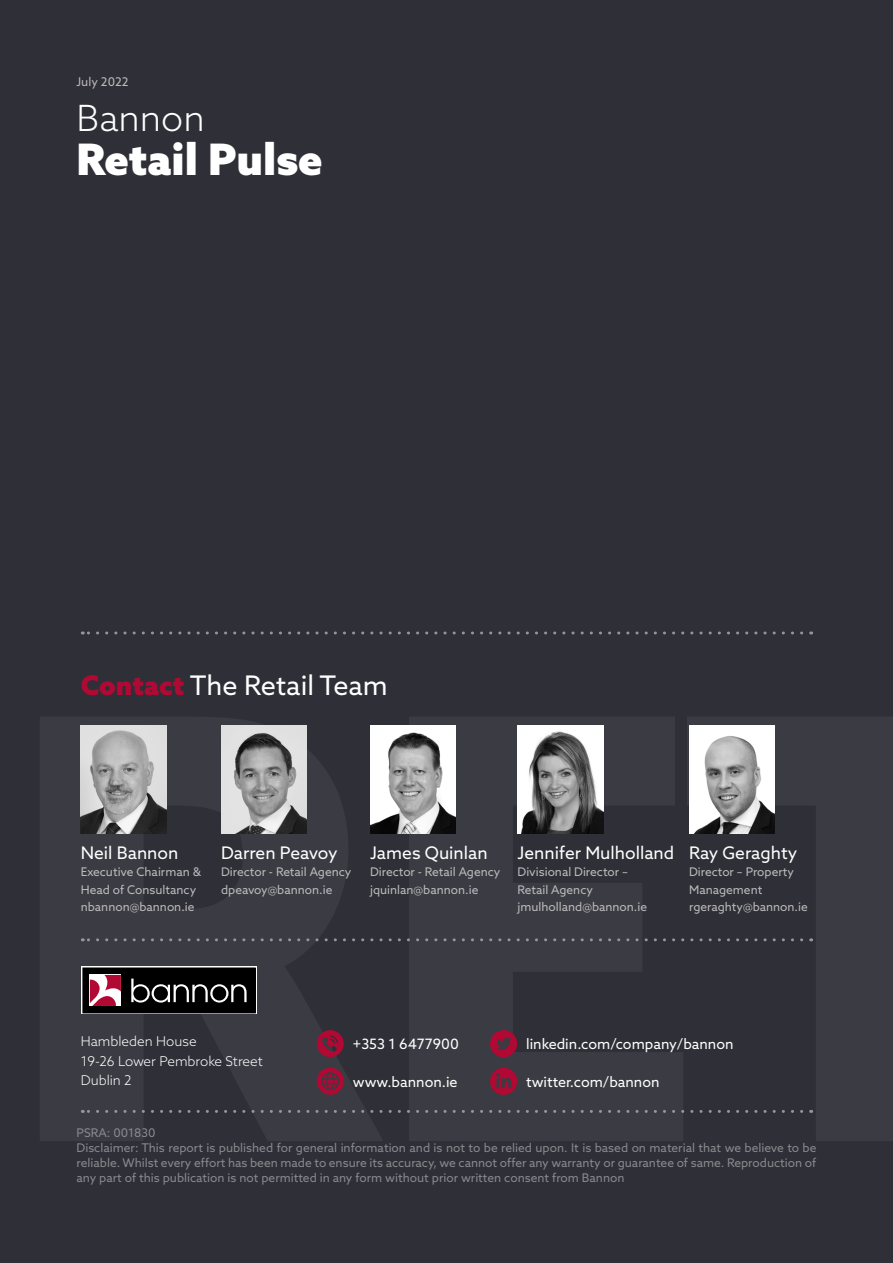
<style>
.page{position:relative;width:893px;height:1263px;background:#2f2f37}
.page>*{position:absolute;margin:0;border:0;box-sizing:border-box;transform-origin:0 0}
.t1{font:900 43.35px "Azo Sans";color:#fff}
.t2{font:300 36.15px "Azo Sans";color:#fff}
.t3{font:27px "Azo Sans";color:#fff}
.t4{font:17.4px "Azo Sans";color:#fff}
.t5{font:14.25px "Azo Sans";color:#fff}
.t6{font:300 13.5px/19.5px "Azo Sans";color:#fff}
.t7{font:12px/15px "Azo Sans";color:#88888d}
.t8{font:12px/17.4px "Azo Sans";color:#bcbaba}
.s1{font-weight:900;color:#b10933}
</style>
<div class="page">
<svg style="left:40px;top:717px;width:853px;height:424px;fill:#3b3b43"></svg>
<div style="left:81px;top:966px;width:176px;height:48px;background:linear-gradient(to bottom,#000,#000)"></div>
<div style="left:83px;top:968px;width:172px;height:45px;background:#000"></div>
<svg style="left:131px;top:978px;width:116px;height:24px"></svg>
<svg style="left:90px;top:975px;width:31px;height:31px"></svg>
<svg style="left:317px;top:1030px;width:27px;height:27px"></svg>
<svg style="left:317px;top:1068px;width:27px;height:27px"></svg>
<svg style="left:82px;top:1110px;width:720px;height:3px"></svg>
<svg style="left:82px;top:938px;width:720px;height:3px"></svg>
<svg style="left:82px;top:631px;width:720px;height:3px"></svg>
<svg style="left:490px;top:1030px;width:27px;height:27px"></svg>
<svg style="left:490px;top:1068px;width:27px;height:27px"></svg>
<img style="left:81px;top:725px;width:85px;height:109px">
<img style="left:221px;top:725px;width:86px;height:109px">
<img style="left:370px;top:725px;width:86px;height:109px">
<img style="left:518px;top:725px;width:85px;height:109px">
<img style="left:689px;top:725px;width:86px;height:109px">
<p class="t8" style="left:77px;top:73px;width:54px">July 2022</p>
<h2 class="t2" style="left:77px;top:95px;width:130px">Bannon</h2>
<h1 class="t1" style="left:77px;top:130px;width:248px">Retail Pulse</h1>
<h3 class="t3" style="left:81px;top:667px;width:309px"><span class="s1">Contact</span> The Retail Team</h3>
<h3 class="t4" style="left:81px;top:841px;width:99px">Neil Bannon</h3>
<p class="t8" style="left:81px;top:863px;width:122px">Executive Chairman &amp;<br>Head of Consultancy nbannon@bannon.ie</p>
<h3 class="t4" style="left:221px;top:841px;width:118px">Darren Peavoy</h3>
<p class="t8" style="left:221px;top:863px;width:132px">Director - Retail Agency dpeavoy@bannon.ie</p>
<h3 class="t4" style="left:370px;top:841px;width:119px">James Quinlan</h3>
<p class="t8" style="left:370px;top:863px;width:132px">Director - Retail Agency jquinlan@bannon.ie</p>
<h3 class="t4" style="left:518px;top:841px;width:158px">Jennifer Mulholland</h3>
<p class="t8" style="left:518px;top:863px;width:131px">Divisional Director –<br>Retail Agency jmulholland@bannon.ie</p>
<h3 class="t4" style="left:689px;top:841px;width:110px">Ray Geraghty</h3>
<p class="t8" style="left:689px;top:863px;width:120px">Director – Property<br>Management rgeraghty@bannon.ie</p>
<p class="t6" style="left:81px;top:1031px;width:183px">Hambleden House<br>19-26 Lower Pembroke Street<br>Dublin 2</p>
<p class="t5" style="left:526px;top:1035px;width:209px">linkedin.com/company/bannon</p>
<p class="t5" style="left:353px;top:1035px;width:108px">+353 1 6477900</p>
<p class="t5" style="left:353px;top:1072px;width:106px">www.bannon.ie</p>
<p class="t5" style="left:526px;top:1072px;width:135px">twitter.com/bannon</p>
<p class="t7" style="left:77px;top:1125px;width:741px">PSRA: 001830<br>Disclaimer: This report is published for general information and is not to be relied upon. It is based on material that we believe to be reliable. Whilst every effort has been made to ensure its accuracy, we cannot offer any warranty or guarantee of same. Reproduction of any part of this publication is not permitted in any form without prior written consent from Bannon</p>
</div>
